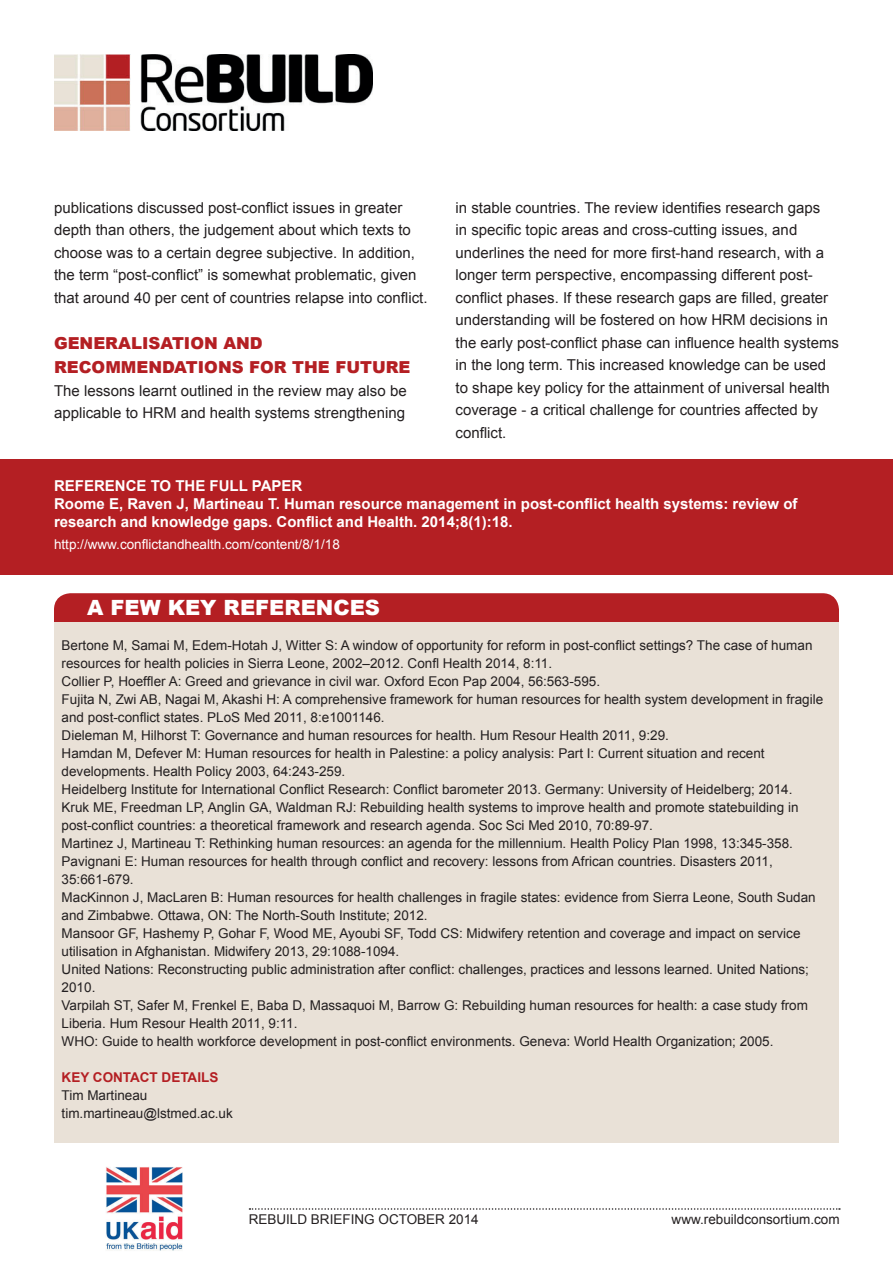
<style>
.page{position:relative;width:893px;height:1263px;background:#fff}
.page>*{position:absolute;margin:0;border:0;box-sizing:border-box;transform-origin:0 0}
.t1{font:900 21px "Arial";color:#fff}
.t2{font:900 16.5px/24px "Arial";color:#b41f23}
.t3{font:15px/22.5px "Arial";color:#231f20}
.t4{font:700 15px/18px "Arial";color:#fff}
.t5{font:13.5px/18px "Arial";color:#231f20}
.t6{font:13.5px "Arial";color:#fff}
.t7{font:700 13.5px "Arial";color:#b41f23}
</style>
<div class="page">
<div style="left:0;top:460px;width:893px;height:115px;background:#b41f23"></div>
<div style="left:54px;top:593px;width:785px;height:29px;background:#b41f23"></div>
<div style="left:54px;top:622px;width:785px;height:520px;background:#e9e1d7"></div>
<img style="left:54px;top:54px;width:318px;height:76px">
<svg style="left:249px;top:1208px;width:591px;height:2px"></svg>
<img style="left:106px;top:1167px;width:77px;height:84px">
<p class="t3" style="left:54px;top:197px;width:375px">publications discussed post-conflict issues in greater depth than others, the judgement about which texts to choose was to a certain degree subjective. In addition, the term “post-conflict” is somewhat problematic, given that around 40 per cent of countries relapse into conflict.</p>
<p class="t2" style="left:54px;top:331px;width:358px">GENERALISATION AND<br>RECOMMENDATIONS FOR THE FUTURE</p>
<p class="t3" style="left:54px;top:380px;width:354px">The lessons learnt outlined in the review may also be applicable to HRM and health systems strengthening</p>
<p class="t3" style="left:455px;top:197px;width:385px">in stable countries. The review identifies research gaps<br>in specific topic areas and cross-cutting issues, and underlines the need for more first-hand research, with a longer term perspective, encompassing different post&shy;conflict phases. If these research gaps are filled, greater understanding will be fostered on how HRM decisions in the early post-conflict phase can influence health systems in the long term. This increased knowledge can be used to shape key policy for the attainment of universal health coverage - a critical challenge for countries affected by conflict.</p>
<p class="t4" style="left:54px;top:477px;width:745px">REFERENCE TO THE FULL PAPER<br>Roome E, Raven J, Martineau T. Human resource management in post-conflict health systems: review of research and knowledge gaps. Conflict and Health. 2014;8(1):18.</p>
<p class="t6" style="left:54px;top:535px;width:287px">http://www.conflictandhealth.com/content/8/1/18</p>
<h1 class="t1" style="left:87px;top:592px;width:294px">A FEW KEY REFERENCES</h1>
<p class="t5" style="left:62px;top:636px;width:763px">Bertone M, Samai M, Edem-Hotah J, Witter S: A window of opportunity for reform in post-conflict settings? The case of human resources for health policies in Sierra Leone, 2002–2012. Confl Health 2014, 8:11.<br>Collier P, Hoeffler A: Greed and grievance in civil war. Oxford Econ Pap 2004, 56:563-595.<br>Fujita N, Zwi AB, Nagai M, Akashi H: A comprehensive framework for human resources for health system development in fragile and post-conflict states. PLoS Med 2011, 8:e1001146.<br>Dieleman M, Hilhorst T: Governance and human resources for health. Hum Resour Health 2011, 9:29.<br>Hamdan M, Defever M: Human resources for health in Palestine: a policy analysis: Part I: Current situation and recent developments. Health Policy 2003, 64:243-259.<br>Heidelberg Institute for International Conflict Research: Conflict barometer 2013. Germany: University of Heidelberg; 2014.<br>Kruk ME, Freedman LP, Anglin GA, Waldman RJ: Rebuilding health systems to improve health and promote statebuilding in post-conflict countries: a theoretical framework and research agenda. Soc Sci Med 2010, 70:89-97.<br>Martinez J, Martineau T: Rethinking human resources: an agenda for the millennium. Health Policy Plan 1998, 13:345-358.<br>Pavignani E: Human resources for health through conflict and recovery: lessons from African countries. Disasters 2011, 35:661-679.<br>MacKinnon J, MacLaren B: Human resources for health challenges in fragile states: evidence from Sierra Leone, South Sudan and Zimbabwe. Ottawa, ON: The North-South Institute; 2012.<br>Mansoor GF, Hashemy P, Gohar F, Wood ME, Ayoubi SF, Todd CS: Midwifery retention and coverage and impact on service utilisation in Afghanistan. Midwifery 2013, 29:1088-1094.<br>United Nations: Reconstructing public administration after conflict: challenges, practices and lessons learned. United Nations; 2010.<br>Varpilah ST, Safer M, Frenkel E, Baba D, Massaquoi M, Barrow G: Rebuilding human resources for health: a case study from Liberia. Hum Resour Health 2011, 9:11.<br>WHO: Guide to health workforce development in post-conflict environments. Geneva: World Health Organization; 2005.</p>
<p class="t7" style="left:62px;top:1068px;width:158px">KEY CONTACT DETAILS</p>
<p class="t5" style="left:62px;top:1086px;width:173px">Tim Martineau tim.martineau@lstmed.ac.uk</p>
<p class="t5" style="left:249px;top:1210px;width:232px">REBUILD BRIEFING OCTOBER 2014</p>
<p class="t5" style="left:672px;top:1210px;width:170px">www.rebuildconsortium.com</p>
</div>
